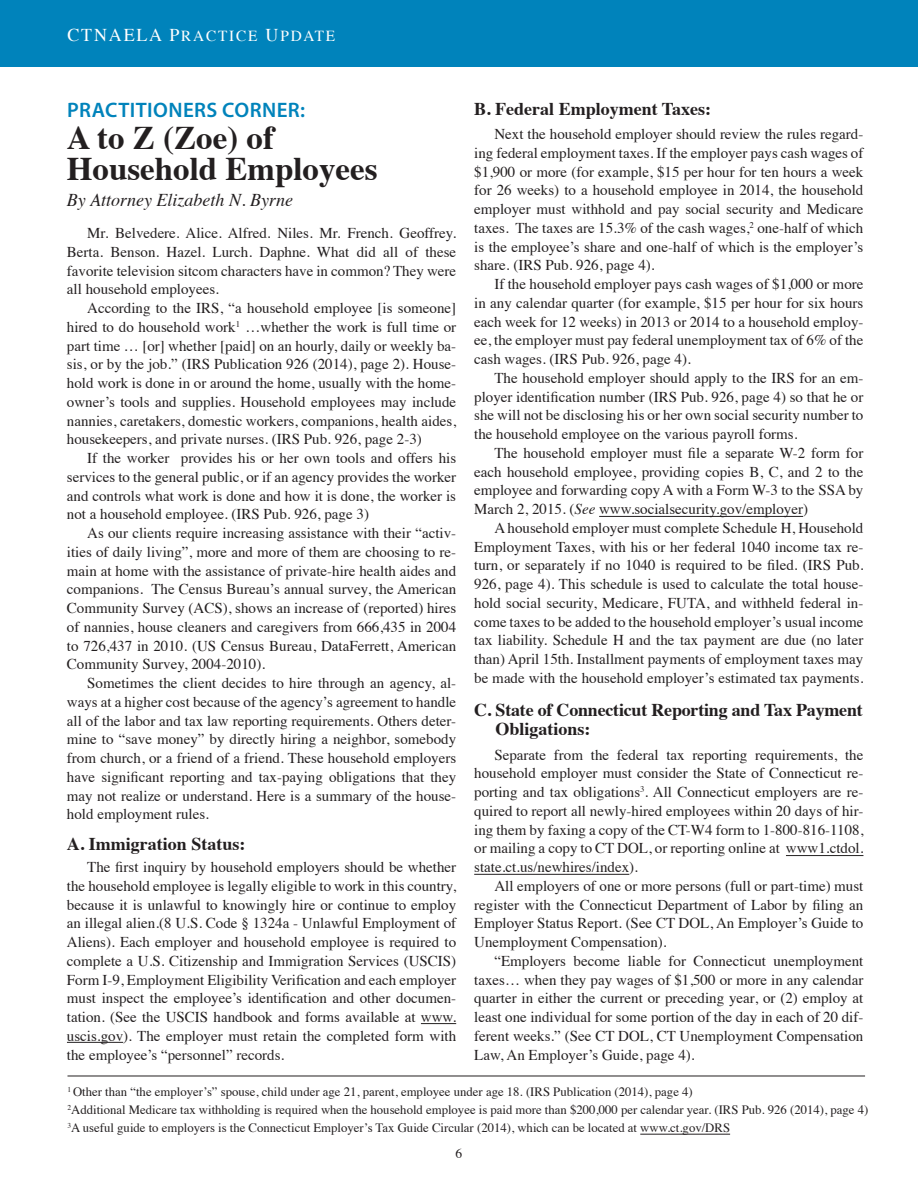
<style>
.page{position:relative;width:918px;height:1188px;background:#fff}
.page>*{position:absolute;margin:0;border:0;box-sizing:border-box;transform-origin:0 0}
.t1{font:700 33px/31.5px "Times";color:#231f20}
.t2{font:600 21px "Myriad Pro";letter-spacing:.02em;color:#0083bb}
.t3{font:700 18px/19.5px "Times";color:#231f20}
.t4{font:italic 18px "Times";color:#231f20}
.t5{font:15.3px "Times Roman SC850";letter-spacing:.12em;color:#fff}
.t6{font:15px/18.8px "Times";color:#231f20;text-align:justify}
.t7{font:13.5px "Times";color:#231f20}
.t8{font:12.75px "Times";color:#231f20}
.s1{font-family:"Times";font-size:18px}
.s2{font-size:18px}
.s3{font-style:italic}
</style>
<div class="page">
<div style="left:0;top:0;width:918px;height:67px;background:#0083bb"></div>
<hr style="left:421px;top:1023px;width:35px;height:1px;background:#231f20">
<hr style="left:67px;top:1042px;width:56px;height:1px;background:#231f20">
<hr style="left:599px;top:516px;width:204px;height:1px;background:#231f20">
<hr style="left:786px;top:855px;width:77px;height:1px;background:#231f20">
<hr style="left:474px;top:874px;width:155px;height:1px;background:#231f20">
<hr style="left:640px;top:1134px;width:90px;height:1px;background:#231f20">
<hr style="left:68px;top:1076px;width:797px;height:1px;background:#231f20">
<p class="t5" style="left:68px;top:21px;width:269px"><span class="s1">CTNAELA</span> <span class="s2">P</span>RACTICE <span class="s2">U</span>PDATE</p>
<p class="t3" style="left:474px;top:97px;width:239px">B. Federal Employment Taxes:</p>
<p class="t6" style="left:474px;top:123px;width:391px;text-indent:20px">Next the household employer should review the rules regard&shy;ing federal employment taxes. If the employer pays cash wages of $1,900 or more (for example, $15 per hour for ten hours a week for 26 weeks) to a household employee in 2014, the household employer must withhold and pay social security and Medicare taxes. The taxes are 15.3% of the cash wages,<sup>2</sup> one-half of which is the employee’s share and one-half of which is the employer’s share. (IRS Pub. 926, page 4).</p>
<p class="t6" style="left:474px;top:273px;width:391px;text-indent:20px">If the household employer pays cash wages of $1,000 or more in any calendar quarter (for example, $15 per hour for six hours each week for 12 weeks) in 2013 or 2014 to a household employ&shy;ee, the employer must pay federal unemployment tax of 6% of the cash wages. (IRS Pub. 926, page 4).</p>
<p class="t6" style="left:474px;top:367px;width:391px;text-indent:20px">The household employer should apply to the IRS for an em&shy;ployer identification number (IRS Pub. 926, page 4) so that he or she will not be disclosing his or her own social security number to the household employee on the various payroll forms.</p>
<p class="t6" style="left:474px;top:442px;width:391px;text-indent:20px">The household employer must file a separate W-2 form for each household employee, providing copies B, C, and 2 to the employee and forwarding copy A with a Form W-3 to the SSA by March 2, 2015. (<span class="s3">See</span> www.socialsecurity.gov/employer)</p>
<p class="t6" style="left:474px;top:517px;width:391px;text-indent:20px">A household employer must complete Schedule H, Household Employment Taxes, with his or her federal 1040 income tax re&shy;turn, or separately if no 1040 is required to be filed. (IRS Pub.<br>926, page 4). This schedule is used to calculate the total house&shy;hold social security, Medicare, FUTA, and withheld federal in&shy;come taxes to be added to the household employer’s usual income tax liability. Schedule H and the tax payment are due (no later than) April 15th. Installment payments of employment taxes may be made with the household employer’s estimated tax payments.</p>
<p class="t3" style="left:496px;top:698px;width:369px;text-indent:-21px">C. State of Connecticut Reporting and Tax Payment<br>Obligations:</p>
<p class="t6" style="left:474px;top:744px;width:391px;text-indent:20px">Separate from the federal tax reporting requirements, the household employer must consider the State of Connecticut re&shy;porting and tax obligations<sup>3</sup>. All Connecticut employers are re&shy;quired to report all newly-hired employees within 20 days of hir&shy;ing them by faxing a copy of the CT-W4 form to 1-800-816-1108, or mailing a copy to CT DOL, or reporting online at www1.ctdol. state.ct.us/newhires/index).</p>
<p class="t6" style="left:474px;top:875px;width:391px;text-indent:20px">All employers of one or more persons (full or part-time) must register with the Connecticut Department of Labor by filing an Employer Status Report. (See CT DOL, An Employer’s Guide to Unemployment Compensation).</p>
<p class="t6" style="left:474px;top:950px;width:391px;text-indent:20px">“Employers become liable for Connecticut unemployment taxes… when they pay wages of $1,500 or more in any calendar quarter in either the current or preceding year, or (2) employ at least one individual for some portion of the day in each of 20 dif&shy;ferent weeks.” (See CT DOL, CT Unemployment Compensation Law, An Employer’s Guide, page 4).</p>
<p class="t8" style="left:68px;top:1080px;width:627px"><sup>1</sup> Other than “the employer’s” spouse, child under age 21, parent, employee under age 18. (IRS Publication (2014), page 4)</p>
<p class="t8" style="left:68px;top:1098px;width:802px"><sup>2</sup>Additional Medicare tax withholding is required when the household employee is paid more than $200,000 per calendar year. (IRS Pub. 926 (2014), page 4)</p>
<p class="t8" style="left:68px;top:1116px;width:664px"><sup>3</sup>A useful guide to employers is the Connecticut Employer’s Tax Guide Circular (2014), which can be located at www.ct.gov/DRS</p>
<p class="t2" style="left:67px;top:97px;width:239px">PRACTITIONERS CORNER:</p>
<p class="t1" style="left:67px;top:118px;width:312px">A to Z (Zoe) of<br>Household Employees</p>
<p class="t4" style="left:67px;top:184px;width:228px">By Attorney Elizabeth N. Byrne</p>
<p class="t6" style="left:67px;top:222px;width:391px;text-indent:20px">Mr. Belvedere. Alice. Alfred. Niles. Mr. French. Geoffrey.<br>Berta. Benson. Hazel. Lurch. Daphne. What did all of these favorite television sitcom characters have in common? They were all household employees.</p>
<p class="t6" style="left:67px;top:297px;width:391px;text-indent:20px">According to the IRS, “a household employee [is someone] hired to do household work<sup>1</sup> …whether the work is full time or part time … [or] whether [paid] on an hourly, daily or weekly ba&shy;sis, or by the job.” (IRS Publication 926 (2014), page 2). House&shy;hold work is done in or around the home, usually with the home&shy;owner’s tools and supplies. Household employees may include nannies, caretakers, domestic workers, companions, health aides, housekeepers, and private nurses. (IRS Pub. 926, page 2-3)</p>
<p class="t6" style="left:67px;top:447px;width:391px;text-indent:20px">If the worker provides his or her own tools and offers his services to the general public, or if an agency provides the worker and controls what work is done and how it is done, the worker is not a household employee. (IRS Pub. 926, page 3)</p>
<p class="t6" style="left:67px;top:522px;width:391px;text-indent:20px">As our clients require increasing assistance with their “activ&shy;ities of daily living”, more and more of them are choosing to re&shy;main at home with the assistance of private-hire health aides and companions. The Census Bureau’s annual survey, the American Community Survey (ACS), shows an increase of (reported) hires of nannies, house cleaners and caregivers from 666,435 in 2004 to 726,437 in 2010. (US Census Bureau, DataFerrett, American Community Survey, 2004-2010).</p>
<p class="t6" style="left:67px;top:672px;width:391px;text-indent:20px">Sometimes the client decides to hire through an agency, al&shy;ways at a higher cost because of the agency’s agreement to handle all of the labor and tax law reporting requirements. Others deter&shy;mine to “save money” by directly hiring a neighbor, somebody from church, or a friend of a friend. These household employers have significant reporting and tax-paying obligations that they may not realize or understand. Here is a summary of the house&shy;hold employment rules.</p>
<p class="t3" style="left:67px;top:832px;width:180px">A. Immigration Status:</p>
<p class="t6" style="left:67px;top:856px;width:391px;text-indent:20px">The first inquiry by household employers should be whether the household employee is legally eligible to work in this country, because it is unlawful to knowingly hire or continue to employ an illegal alien.(8 U.S. Code § 1324a - Unlawful Employment of Aliens). Each employer and household employee is required to complete a U.S. Citizenship and Immigration Services (USCIS)<br>Form I-9, Employment Eligibility Verification and each employer must inspect the employee’s identification and other documen&shy;tation. (See the USCIS handbook and forms available at www. uscis.gov). The employer must retain the completed form with the employee’s “personnel” records.</p>
<p class="t7" style="left:456px;top:1140px;width:8px">6</p>
</div>
